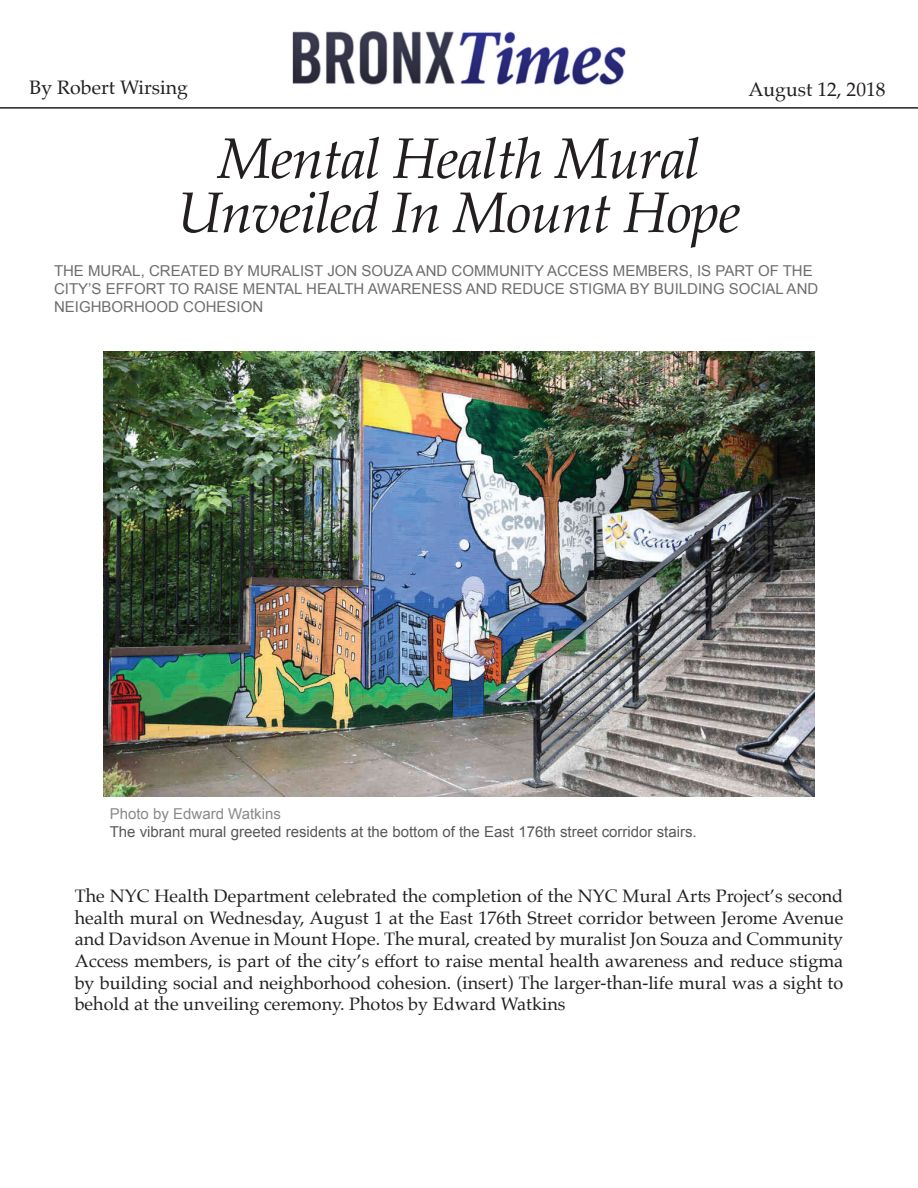
<style>
.page{position:relative;width:918px;height:1188px;background:#fff}
.page>*{position:absolute;margin:0;border:0;box-sizing:border-box;transform-origin:0 0}
.t1{font:italic 57.3px/54.2px "Palatino";letter-spacing:-.02em;color:#231f20;text-align:center}
.t2{font:19.5px "Palatino";color:#231f20}
.t3{font:18px/21.6px "Palatino";color:#231f20;text-align:justify}
.t4{font:15px/18px "Arial";color:#6c6d70}
.t5{font:15px "Arial";color:#57585a}
.t6{font:15px "Arial";color:#87898c}
</style>
<div class="page">
<img style="left:292px;top:31px;width:334px;height:54px">
<hr style="left:0;top:107px;width:918px;height:2px;background:#231f20">
<img style="left:104px;top:351px;width:710px;height:445px">
<p class="t2" style="left:30px;top:71px;width:160px">By Robert Wirsing</p>
<p class="t2" style="left:748px;top:73px;width:139px">August 12, 2018</p>
<h1 class="t1" style="left:177px;top:131px;width:565px">Mental Health Mural<br>Unveiled In Mount Hope</h1>
<p class="t4" style="left:54px;top:262px;width:766px">THE MURAL, CREATED BY MURALIST JON SOUZA AND COMMUNITY ACCESS MEMBERS, IS PART OF THE<br>CITY’S EFFORT TO RAISE MENTAL HEALTH AWARENESS AND REDUCE STIGMA BY BUILDING SOCIAL AND<br>NEIGHBORHOOD COHESION</p>
<p class="t6" style="left:110px;top:804px;width:173px">Photo by Edward Watkins</p>
<p class="t5" style="left:110px;top:822px;width:588px">The vibrant mural greeted residents at the bottom of the East 176th street corridor stairs.</p>
<p class="t3" style="left:75px;top:885px;width:770px">The NYC Health Department celebrated the completion of the NYC Mural Arts Project’s second health mural on Wednesday, August 1 at the East 176th Street corridor between Jerome Avenue and Davidson Avenue in Mount Hope. The mural, created by muralist Jon Souza and Community Access members, is part of the city’s effort to raise mental health awareness and reduce stigma by building social and neighborhood cohesion. (insert) The larger-than-life mural was a sight to behold at the unveiling ceremony. Photos by Edward Watkins</p>
</div>
